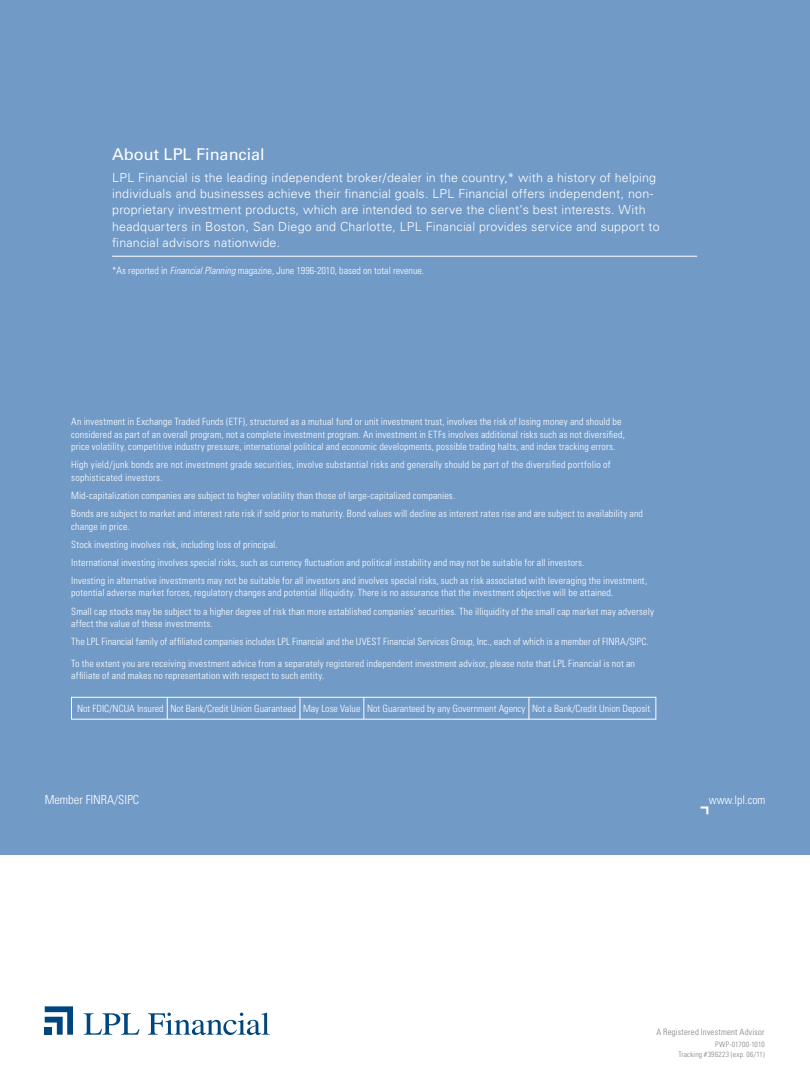
<style>
.page{position:relative;width:810px;height:1080px;background:#fff}
.page>*{position:absolute;margin:0;border:0;box-sizing:border-box;transform-origin:0 0}
.Subhead{font:16.25px "Univers";color:#fff}
.body_copy{font:300 12.5px/16.2px "Univers";letter-spacing:.015em;color:#fff}
.t1{font:300 condensed 12.5px "Univers";color:#fff}
.t2{font:300 condensed 11.88px "Univers";color:#fff}
.Disclaimer{font:300 condensed 10px/12.5px "Univers";letter-spacing:.015em;color:#fff}
.bulleted_copy{font:300 condensed 10px/12.5px "Univers";letter-spacing:.005em;color:#fff}
.Disclosure{font:300 condensed 8.75px "Univers";letter-spacing:.025em;color:#808083}
.Tracking_Number{font:300 condensed 7.5px "Univers";letter-spacing:.03em;color:#808083}
.s1{font-style:italic}
</style>
<div class="page">
<div style="left:0;top:0;width:810px;height:855px;background:#719ac7"></div>
<svg style="left:700px;top:806px;width:9px;height:9px"></svg>
<svg style="left:84px;top:1013px;width:56px;height:22px"></svg>
<svg style="left:148px;top:1013px;width:122px;height:22px"></svg>
<svg style="left:45px;top:1006px;width:28px;height:29px"></svg>
<div style="left:45px;top:1027px;width:7px;height:8px;background:#00467e"></div>
<hr style="left:112px;top:256px;width:585px;height:1px;background:#fff">
<div style="left:71px;top:697px;width:585px;height:22px;border:1px solid #fff"></div>
<svg style="left:167px;top:697px;width:1px;height:22px"></svg>
<svg style="left:300px;top:697px;width:1px;height:22px"></svg>
<svg style="left:364px;top:697px;width:1px;height:22px"></svg>
<svg style="left:529px;top:697px;width:1px;height:22px"></svg>
<p class="Subhead" style="left:112px;top:145px;width:154px">About LPL Financial</p>
<p class="body_copy" style="left:112px;top:169px;width:549px">LPL Financial is the leading independent broker/dealer in the country,* with a history of helping individuals and businesses achieve their financial goals. LPL Financial offers independent, non&shy;proprietary investment products, which are intended to serve the client’s best interests. With headquarters in Boston, San Diego and Charlotte, LPL Financial provides service and support to financial advisors nationwide.</p>
<p class="bulleted_copy" style="left:112px;top:265px;width:313px">*As reported in <span class="s1">Financial Planning</span> magazine, June 1996-2010, based on total revenue.</p>
<p class="Disclaimer" style="left:71px;top:415px;width:555px">An investment in Exchange Traded Funds (ETF), structured as a mutual fund or unit investment trust, involves the risk of losing money and should be considered as part of an overall program, not a complete investment program. An investment in ETFs involves additional risks such as not diversified, price volatility, competitive industry pressure, international political and economic developments, possible trading halts, and index tracking errors.</p>
<p class="Disclaimer" style="left:71px;top:459px;width:541px">High yield/junk bonds are not investment grade securities, involve substantial risks and generally should be part of the diversified portfolio of sophisticated investors.</p>
<p class="Disclaimer" style="left:71px;top:489px;width:386px">Mid-capitalization companies are subject to higher volatility than those of large-capitalized companies.</p>
<p class="Disclaimer" style="left:71px;top:507px;width:573px">Bonds are subject to market and interest rate risk if sold prior to maturity. Bond values will decline as interest rates rise and are subject to availability and change in price.</p>
<p class="Disclaimer" style="left:71px;top:538px;width:208px">Stock investing involves risk, including loss of principal.</p>
<p class="Disclaimer" style="left:71px;top:556px;width:515px">International investing involves special risks, such as currency fluctuation and political instability and may not be suitable for all investors.</p>
<p class="Disclaimer" style="left:71px;top:574px;width:578px">Investing in alternative investments may not be suitable for all investors and involves special risks, such as risk associated with leveraging the investment, potential adverse market forces, regulatory changes and potential illiquidity. There is no assurance that the investment objective will be attained.</p>
<p class="Disclaimer" style="left:71px;top:605px;width:584px">Small cap stocks may be subject to a higher degree of risk than more established companies’ securities. The illiquidity of the small cap market may adversely affect the value of these investments.</p>
<p class="bulleted_copy" style="left:71px;top:635px;width:579px">The LPL Financial family of affiliated companies includes LPL Financial and the UVEST Financial Services Group, Inc., each of which is a member of FINRA/SIPC.</p>
<p class="bulleted_copy" style="left:71px;top:657px;width:565px">To the extent you are receiving investment advice from a separately registered independent investment advisor, please note that LPL Financial is not an affiliate of and makes no representation with respect to such entity.</p>
<p class="bulleted_copy" style="left:77px;top:702px;width:575px">Not FDIC/NCUA Insured Not Bank/Credit Union Guaranteed May Lose Value Not Guaranteed by any Government Agency Not a Bank/Credit Union Deposit</p>
<p class="t1" style="left:45px;top:793px;width:96px">Member FINRA/SIPC</p>
<p class="t2" style="left:709px;top:793px;width:58px">www.lpl.com</p>
<p class="Disclosure" style="left:656px;top:1026px;width:110px">A Registered Investment Advisor</p>
<p class="Tracking_Number" style="left:715px;top:1040px;width:51px">PWP-01700-1010</p>
<p class="Tracking_Number" style="left:678px;top:1050px;width:88px">Tracking #396223 (exp. 06/11)</p>
</div>
